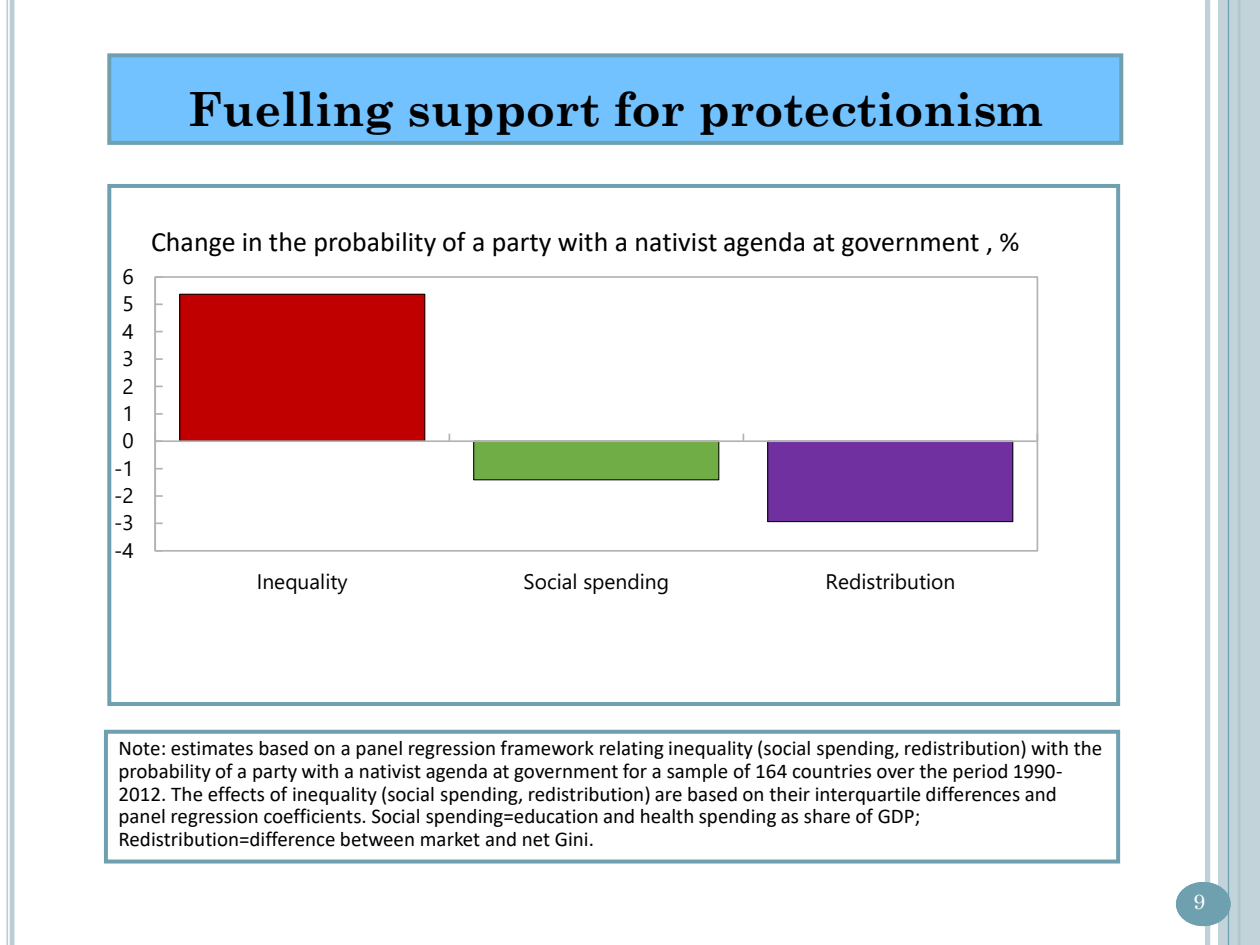
<style>
.page{position:relative;width:1260px;height:945px;background:#fff}
.page>*{position:absolute;margin:0;border:0;box-sizing:border-box;transform-origin:0 0}
.t1{font:700 47.25px "Century Schoolbook";color:#000}
.t2{font:28px "Calibri";color:#000}
.t3{font:21px/22.8px "Calibri";color:#000}
.t4{font:21px "Segoe UI";color:#000}
.t5{font:21px "Century Schoolbook";color:#fff}
</style>
<div class="page">
<div style="left:1205px;top:0;width:5px;height:945px;background:#bacdd4"></div>
<hr style="left:10px;top:0;width:4px;height:945px;background:#bacdd4">
<hr style="left:7px;top:0;width:1px;height:945px;background:#bacdd4">
<div style="left:1218px;top:0;width:42px;height:945px;background:#bacdd4;opacity:.87"></div>
<hr style="left:1228px;top:0;width:1px;height:945px;background:#6ea0b0">
<div style="left:1176px;top:882px;width:55px;height:44px;background:#6ea0b0;border-radius:50%"></div>
<div style="left:109px;top:55px;width:1012px;height:88px;background:#71c2ff"></div>
<div style="left:107px;top:53px;width:1016px;height:92px;border:4px solid #6ea0b0"></div>
<div style="left:104px;top:730px;width:1016px;height:134px;border:4px solid #6ea0b0"></div>
<div style="left:107px;top:184px;width:1013px;height:522px;border:4px solid #6ea0b0"></div>
<div style="left:154px;top:276px;width:884px;height:276px;border:2px solid #b3b3b3"></div>
<div style="left:180px;top:294px;width:245px;height:147px;background:#c00000"></div>
<div style="left:180px;top:294px;width:245px;height:147px;border:1px solid #000"></div>
<div style="left:474px;top:441px;width:245px;height:39px;background:#70ad47"></div>
<div style="left:474px;top:441px;width:245px;height:39px;border:1px solid #000"></div>
<div style="left:768px;top:441px;width:245px;height:81px;background:#7030a0"></div>
<div style="left:768px;top:441px;width:245px;height:81px;border:1px solid #000"></div>
<hr style="left:154px;top:277px;width:2px;height:274px;background:#b3b3b3">
<svg style="left:155px;top:550px;width:8px;height:2px"></svg>
<svg style="left:156px;top:522px;width:7px;height:2px"></svg>
<svg style="left:156px;top:495px;width:7px;height:2px"></svg>
<svg style="left:156px;top:468px;width:7px;height:2px"></svg>
<svg style="left:156px;top:413px;width:7px;height:2px"></svg>
<svg style="left:156px;top:358px;width:7px;height:2px"></svg>
<svg style="left:156px;top:303px;width:7px;height:2px"></svg>
<svg style="left:155px;top:276px;width:8px;height:2px"></svg>
<hr style="left:155px;top:440px;width:882px;height:2px;background:#b3b3b3">
<h1 class="t1" style="left:188px;top:81px;width:856px">Fuelling support for protectionism</h1>
<p class="t4" style="left:122px;top:261px;width:13px">6</p>
<p class="t4" style="left:122px;top:289px;width:13px">5</p>
<p class="t4" style="left:122px;top:316px;width:13px">4</p>
<p class="t4" style="left:122px;top:343px;width:13px">3</p>
<p class="t4" style="left:122px;top:371px;width:13px">2</p>
<p class="t4" style="left:122px;top:398px;width:13px">1</p>
<p class="t4" style="left:122px;top:426px;width:13px">0</p>
<p class="t4" style="left:114px;top:453px;width:21px">-1</p>
<p class="t4" style="left:114px;top:480px;width:21px">-2</p>
<p class="t4" style="left:114px;top:508px;width:21px">-3</p>
<p class="t4" style="left:114px;top:535px;width:21px">-4</p>
<p class="t2" style="left:151px;top:230px;width:870px">Change in the probability of a party with a nativist agenda at government , %</p>
<p class="t4" style="left:257px;top:566px;width:92px">Inequality</p>
<p class="t4" style="left:524px;top:566px;width:147px">Social spending</p>
<p class="t4" style="left:825px;top:566px;width:132px">Redistribution</p>
<p class="t3" style="left:118px;top:739px;width:985px">Note: estimates based on a panel regression framework relating inequality (social spending, redistribution) with the probability of a party with a nativist agenda at government for a sample of 164 countries over the period 1990- 2012. The effects of inequality (social spending, redistribution) are based on their interquartile differences and panel regression coefficients. Social spending=education and health spending as share of GDP; Redistribution=difference between market and net Gini.</p>
<p class="t5" style="left:1194px;top:888px;width:13px">9</p>
</div>
